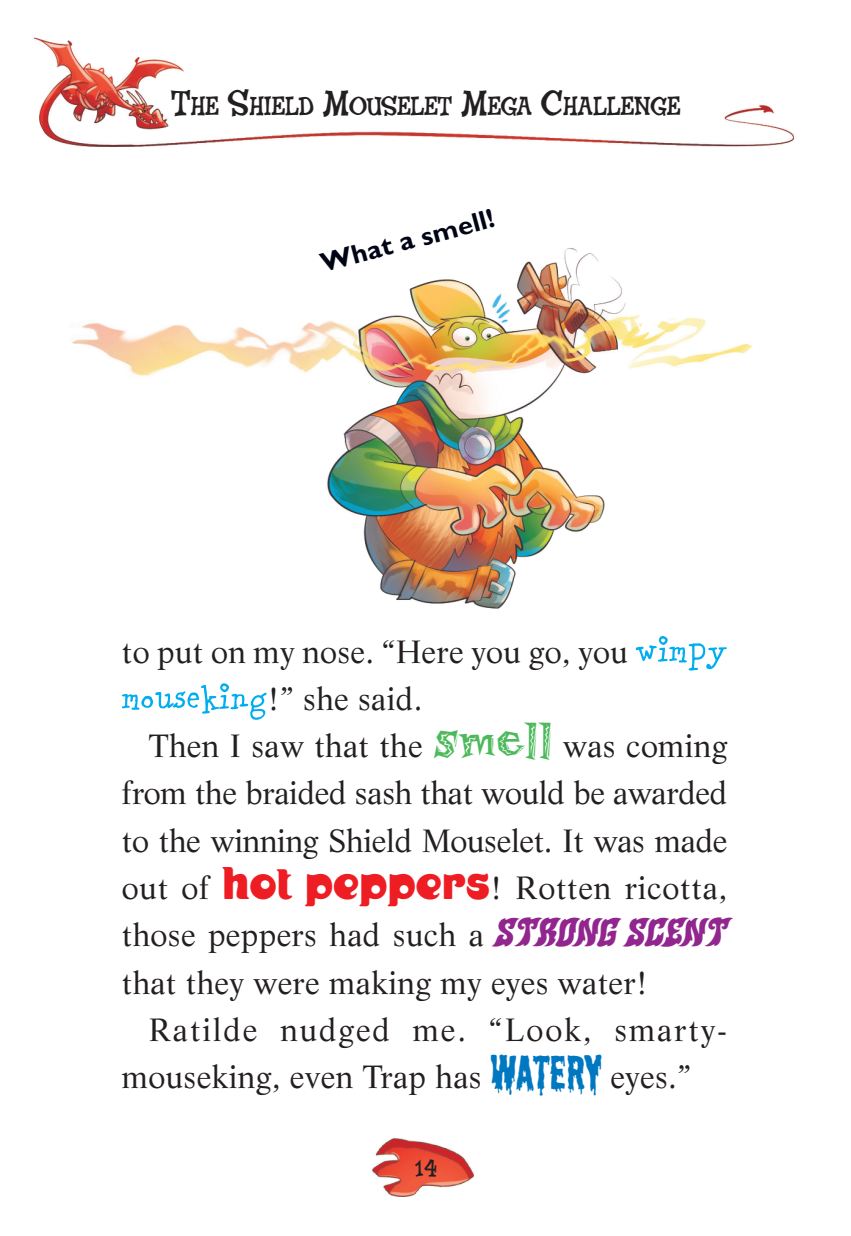
<style>
.page{position:relative;width:851px;height:1236px;background:#fff}
.page>*{position:absolute;margin:0;border:0;box-sizing:border-box;transform-origin:0 0}
.t1{font:31.5px/47.2px "Life LT Std";letter-spacing:.01em;color:#231f20}
.t2{font:31.5px/47.2px "Life LT Std";letter-spacing:.06em;color:#231f20}
.t3{font:27px "Fink Roman";letter-spacing:-.04em;color:#231f20}
.t4{font:700 27px "Gill Sans CE";color:#000515}
.t5{font:24.75px "Fink Roman";color:#231f20}
.s1{font-size:36px}
.s2{font-family:"Carnation";font-size:54px;color:#00aeef}
.s3{font-family:"P22 Daddy O Junkie";font-size:45px;color:#4eb95c}
.s4{font-family:"HOUSE3009 Cyberspace";font-size:45px;color:#ee1d23}
.s5{font-family:"HOUSE3009 Solarspace";font-size:38.25px;color:#91268e}
.s6{font-family:"Shlop";font-size:45px;color:#0078c1}
</style>
<div class="page">
<img style="left:72px;top:248px;width:680px;height:361px">
<img style="left:383px;top:1138px;width:91px;height:58px">
<img style="left:34px;top:38px;width:760px;height:109px">
<p class="t3" style="left:170px;top:96px;width:512px"><span class="s1">T</span>HE <span class="s1">S</span>HIELD <span class="s1">M</span>OUSELET <span class="s1">M</span>EGA <span class="s1">C</span>HALLENGE</p>
<p class="t4" style="left:319px;top:255px;width:180px;rotate:-15deg">What a smell!</p>
<p class="t1" style="left:122px;top:630px;width:607px">to put on my nose. “Here you go, you <span class="s2">wimpy mouseking</span>!” she said.</p>
<p class="t1" style="left:122px;top:725px;width:607px;text-align:justify;text-indent:27px">Then I saw that the <span class="s3">smell</span> was coming from the braided sash that would be awarded to the winning Shield Mouselet. It was made out of <span class="s4">hot peppers</span>! Rotten ricotta, those peppers had such a <span class="s5">STRONG SCENT </span>that they were making my eyes water!</p>
<p class="t2" style="left:122px;top:1008px;width:606px;text-indent:27px">Ratilde nudged me. “Look, smarty&shy;mouseking, even Trap has <span class="s6">WATERY</span> eyes.”</p>
<p class="t5" style="left:414px;top:1158px;width:24px">14</p>
</div>
